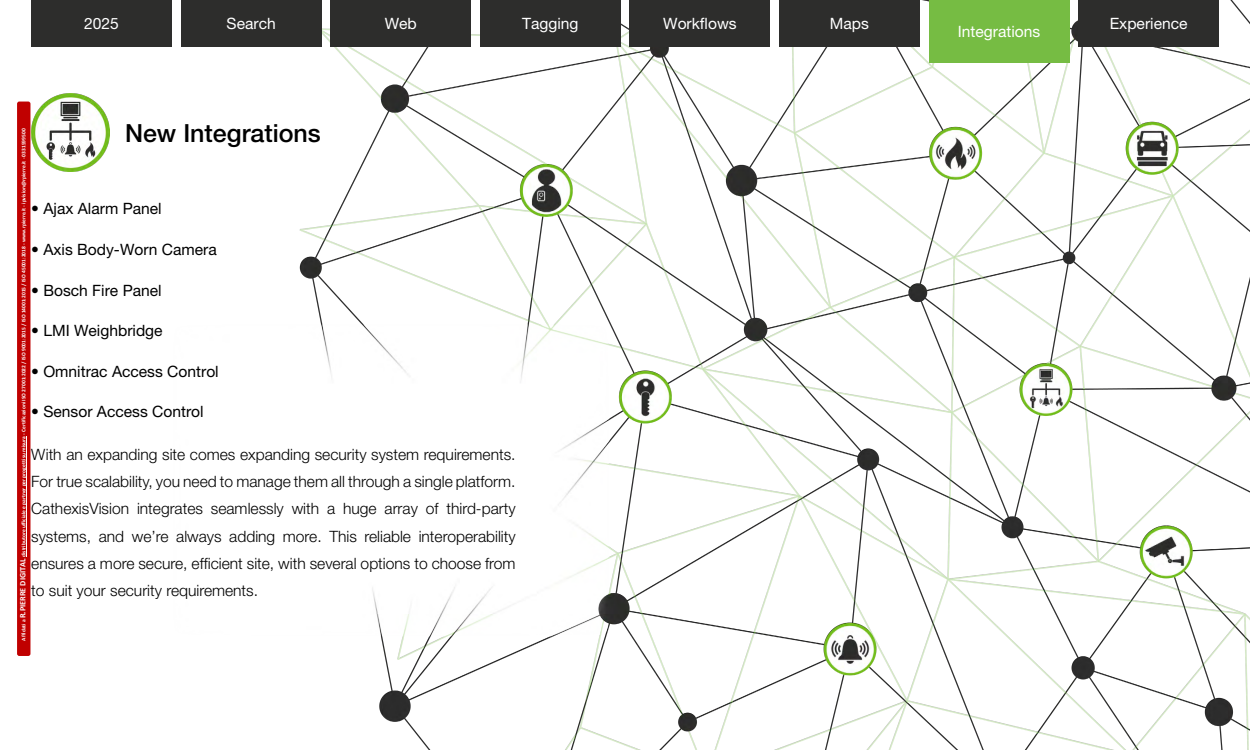
<style>
.page{position:relative;width:1250px;height:750px;background:#fff}
.page>*{position:absolute;margin:0;border:0;box-sizing:border-box;transform-origin:0 0}
.t1{font:500 25px "Helvetica Neue LT Pro";color:#000}
.t2{font:300 15.62px/27.2px "Helvetica Neue LT Pro";color:#000;text-align:justify}
.t3{font:15.62px "Helvetica Neue LT Pro";color:#000}
.t4{font:15.62px "Helvetica Neue LT Pro";color:#fff}
.t5{font:700 5.5px "Calibri";color:#fff}
.s1{font-size:8.25px}
</style>
<div class="page">
<img style="left:17px;top:0;width:1233px;height:750px">
<img style="left:31px;top:94px;width:78px;height:78px">
<div style="left:32px;top:0;width:140px;height:47px;background:#2d2d2c"></div>
<div style="left:181px;top:0;width:140px;height:47px;background:#2d2d2c"></div>
<div style="left:331px;top:0;width:140px;height:47px;background:#2d2d2c"></div>
<div style="left:480px;top:0;width:140px;height:47px;background:#2d2d2c"></div>
<div style="left:630px;top:0;width:140px;height:47px;background:#2d2d2c"></div>
<div style="left:779px;top:0;width:141px;height:47px;background:#2d2d2c"></div>
<div style="left:929px;top:0;width:140px;height:62px;background:#76bc43"></div>
<div style="left:1079px;top:0;width:140px;height:47px;background:#2d2d2c"></div>
<div style="left:17px;top:102px;width:13px;height:554px;background:#c00000;border-radius:2px"></div>
<hr style="left:26px;top:479px;width:1px;height:78px;background:#fff">
<hr style="left:26px;top:436px;width:1px;height:42px;background:#fff">
<p class="t4" style="left:84px;top:14px;width:36px">2025</p>
<p class="t4" style="left:227px;top:14px;width:51px">Search</p>
<p class="t4" style="left:385px;top:14px;width:34px">Web</p>
<p class="t4" style="left:522px;top:14px;width:58px">Tagging</p>
<p class="t4" style="left:663px;top:14px;width:75px">Workflows</p>
<p class="t4" style="left:830px;top:14px;width:41px">Maps</p>
<h1 class="t1" style="left:125px;top:118px;width:197px">New Integrations</h1>
<p class="t5" style="left:21px;top:641px;width:513px;rotate:-90deg">Affidati a <span class="s1">R.PIERRE DIGITAL</span> distributore ufficiale e partner per progetti su misura - Certificazioni ISO 27001:2022 / ISO 9001:2015 / ISO 14001:2015 / ISO 45001:2018 - www.rpierre.it - ipvision@rpierre.it - 0331599500</p>
<p class="t3" style="left:31px;top:199px;width:132px">• Ajax Alarm Panel</p>
<p class="t3" style="left:31px;top:240px;width:187px">• Axis Body-Worn Camera</p>
<p class="t3" style="left:31px;top:281px;width:132px">• Bosch Fire Panel</p>
<p class="t3" style="left:31px;top:321px;width:133px">• LMI Weighbridge</p>
<p class="t3" style="left:31px;top:362px;width:189px">• Omnitrac Access Control</p>
<p class="t3" style="left:31px;top:403px;width:174px">• Sensor Access Control</p>
<p class="t2" style="left:31px;top:440px;width:486px">With an expanding site comes expanding security system requirements.<br>For true scalability, you need to manage them all through a single platform.<br>CathexisVision integrates seamlessly with a huge array of third-party systems, and we’re always adding more. This reliable interoperability ensures a more secure, efficient site, with several options to choose from to suit your security requirements.</p>
<p class="t4" style="left:958px;top:22px;width:84px">Integrations</p>
<p class="t4" style="left:1110px;top:14px;width:79px">Experience</p>
</div>
